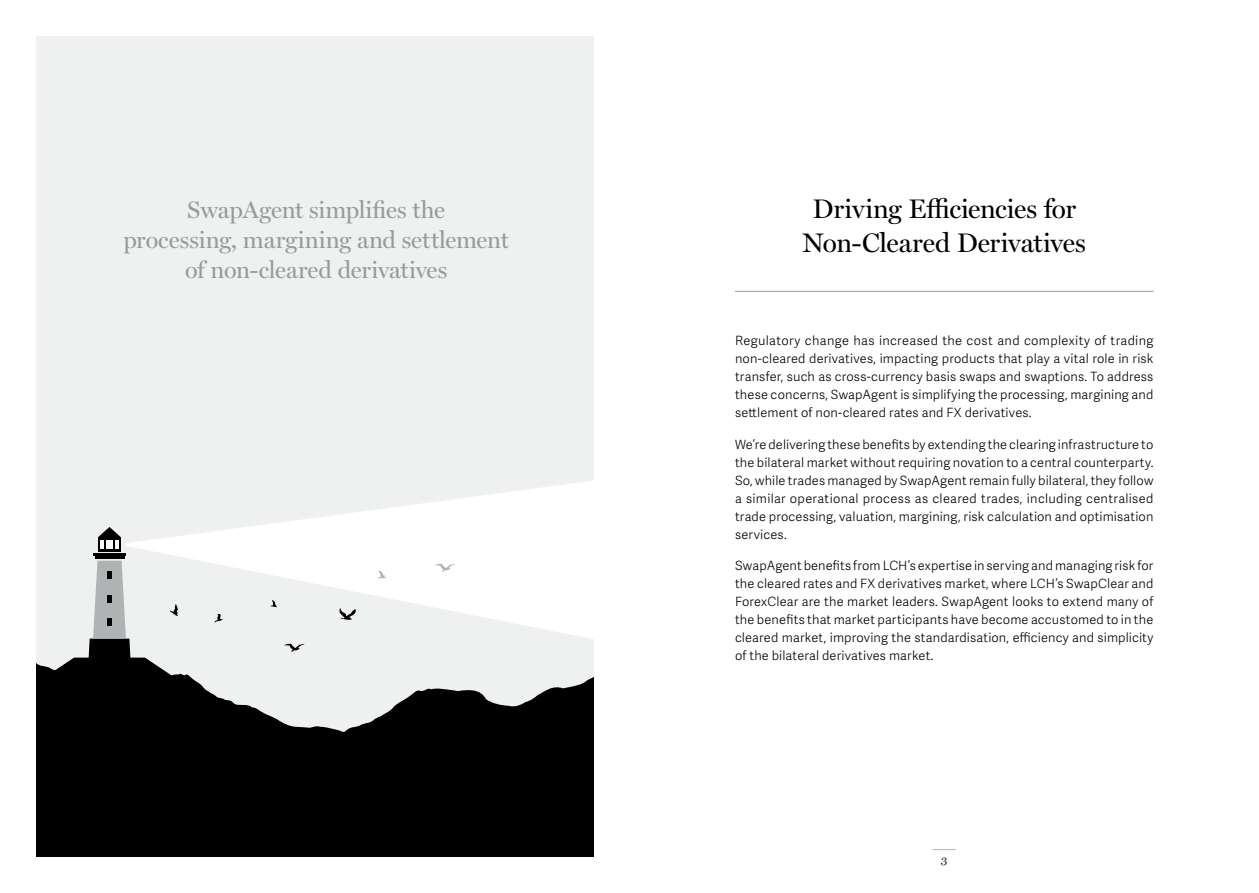
<style>
.page{position:relative;width:1259px;height:893px;background:#fff}
.page>*{position:absolute;margin:0;border:0;box-sizing:border-box;transform-origin:0 0}
.Page_Title{font:27px/34.5px "Miller Display";letter-spacing:-.01em;color:#000001;text-align:center}
.Pull_Quote{font:24px/30px "Miller Display";letter-spacing:-.005em;color:#989999;text-align:center}
.Body_Copy{font:300 12.75px/18px "Adelle Sans";letter-spacing:.01em;color:#000001;text-align:justify}
.t1{font:12px "Miller Text";color:#231f20}
</style>
<div class="page">
<svg style="left:933px;top:849px;width:22px;height:1px"></svg>
<div style="left:36px;top:36px;width:557px;height:821px;background:#eff0f0"></div>
<div style="left:36px;top:711px;width:557px;height:146px;background:#000001"></div>
<div style="left:98px;top:537px;width:23px;height:15px;background:#000001"></div>
<hr style="left:95px;top:557px;width:29px;height:2px;background:#000001">
<hr style="left:93px;top:553px;width:33px;height:2px;background:#000001">
<svg style="left:98px;top:527px;width:23px;height:22px"></svg>
<svg style="left:125px;top:481px;width:468px;height:232px"></svg>
<svg style="left:339px;top:608px;width:17px;height:12px"></svg>
<svg style="left:271px;top:600px;width:6px;height:7px"></svg>
<svg style="left:378px;top:570px;width:8px;height:8px"></svg>
<svg style="left:36px;top:561px;width:188px;height:150px"></svg>
<svg style="left:284px;top:644px;width:21px;height:8px"></svg>
<svg style="left:434px;top:564px;width:21px;height:8px"></svg>
<hr style="left:735px;top:291px;width:418px;height:1px;background:#989999">
<p class="Pull_Quote" style="left:123px;top:195px;width:387px">SwapAgent simplifies the<br>processing, margining and settlement of non-cleared derivatives</p>
<p class="Page_Title" style="left:802px;top:192px;width:285px">Driving Efficiencies for<br>Non-Cleared Derivatives</p>
<p class="Body_Copy" style="left:735px;top:331px;width:420px">Regulatory change has increased the cost and complexity of trading non-cleared derivatives, impacting products that play a vital role in risk transfer, such as cross-currency basis swaps and swaptions. To address these concerns, SwapAgent is simplifying the processing, margining and settlement of non-cleared rates and FX derivatives.</p>
<p class="Body_Copy" style="left:735px;top:435px;width:420px">We’re delivering these benefits by extending the clearing infrastructure to the bilateral market without requiring novation to a central counterparty.<br>So, while trades managed by SwapAgent remain fully bilateral, they follow a similar operational process as cleared trades, including centralised trade processing, valuation, margining, risk calculation and optimisation services.</p>
<p class="Body_Copy" style="left:735px;top:556px;width:420px">SwapAgent benefits from LCH’s expertise in serving and managing risk for the cleared rates and FX derivatives market, where LCH’s SwapClear and ForexClear are the market leaders. SwapAgent looks to extend many of the benefits that market participants have become accustomed to in the cleared market, improving the standardisation, efficiency and simplicity of the bilateral derivatives market.</p>
<p class="t1" style="left:941px;top:853px;width:8px">3</p>
</div>
